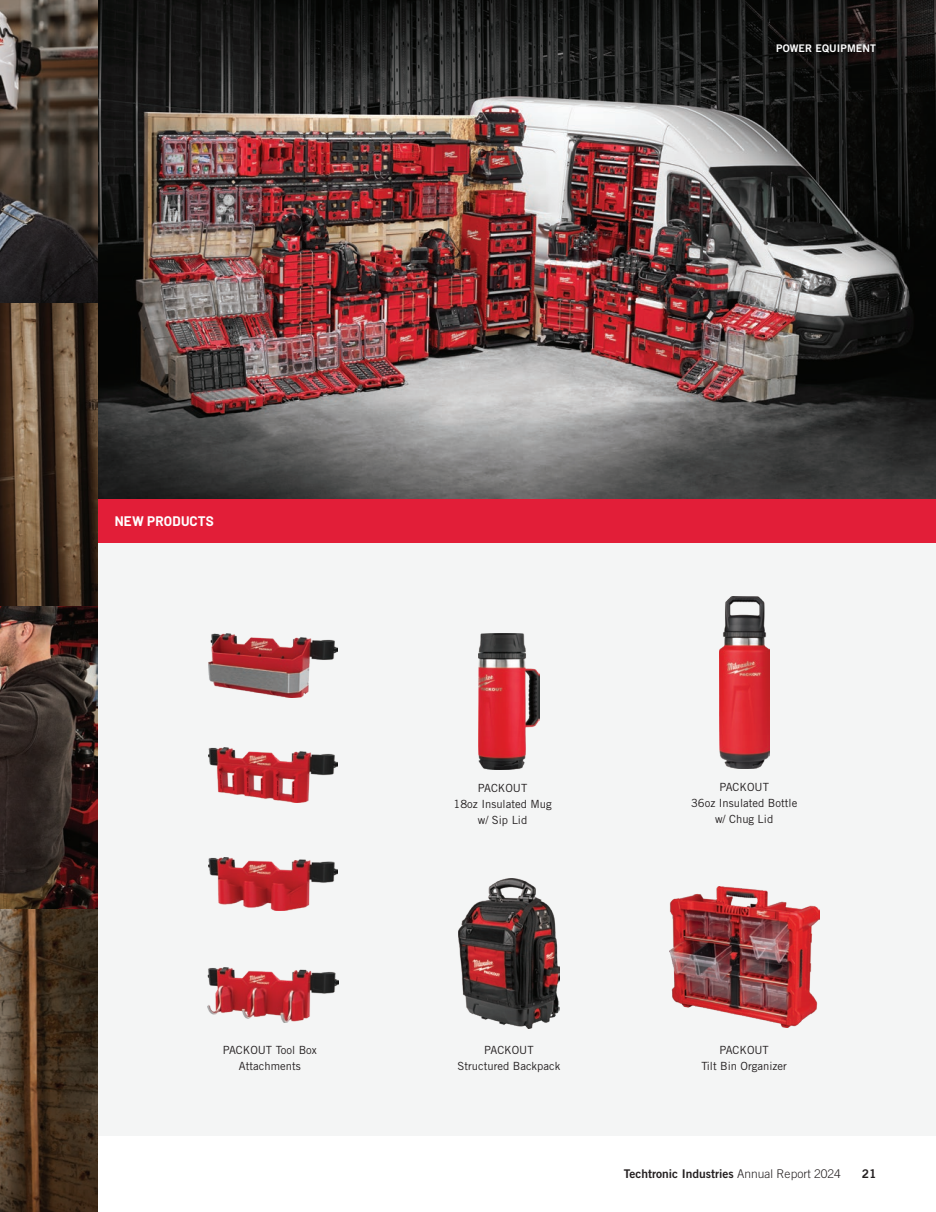
<style>
.page{position:relative;width:936px;height:1212px;background:#fff}
.page>*{position:absolute;margin:0;border:0;box-sizing:border-box;transform-origin:0 0}
.t1{font:700 13.5px "Barlow";letter-spacing:.015em;color:#fff}
.t2{font:12px "Trade Gothic LT Pro Bd 2";color:#231f20}
.t3{font:11.25px/15.8px "Trade Gothic LT Pro";color:#231f20;text-align:center}
.t4{font:10.5px "Trade Gothic LT Pro Bd 2";letter-spacing:.01em;color:#fff}
.s1{font-family:"Trade Gothic LT Pro";font-weight:300}
</style>
<div class="page">
<div style="left:98px;top:497px;width:837px;height:638px;background:#f4f5f5"></div>
<div style="left:98px;top:497px;width:837px;height:46px;background:#e21e38"></div>
<img style="left:98px;top:0;width:837px;height:498px">
<img style="left:458px;top:879px;width:101px;height:149px">
<img style="left:207px;top:968px;width:132px;height:54px">
<img style="left:669px;top:886px;width:150px;height:141px">
<img style="left:479px;top:633px;width:60px;height:136px">
<img style="left:719px;top:596px;width:50px;height:172px">
<img style="left:209px;top:748px;width:128px;height:55px">
<img style="left:209px;top:633px;width:128px;height:65px">
<img style="left:209px;top:858px;width:128px;height:52px">
<img style="left:0;top:909px;width:98px;height:303px">
<svg style="left:0;top:606px;width:98px;height:303px;background:#3e2d27"></svg>
<svg style="left:0;top:303px;width:98px;height:303px;background:#53402e"></svg>
<svg style="left:0;top:0;width:98px;height:303px;background:#473f39"></svg>
<svg style="left:765px;top:33px;width:120px;height:30px;background:#151211"></svg>
<p class="t4" style="left:776px;top:42px;width:101px">POWER EQUIPMENT</p>
<p class="t1" style="left:115px;top:511px;width:101px">NEW PRODUCTS</p>
<p class="t3" style="left:223px;top:1042px;width:95px">PACKOUT Tool Box<br>Attachments</p>
<p class="t3" style="left:453px;top:780px;width:100px">PACKOUT<br>18oz Insulated Mug w/ Sip Lid</p>
<p class="t3" style="left:691px;top:779px;width:108px">PACKOUT<br>36oz Insulated Bottle w/ Chug Lid</p>
<p class="t3" style="left:457px;top:1042px;width:104px">PACKOUT<br>Structured Backpack</p>
<p class="t3" style="left:701px;top:1042px;width:87px">PACKOUT<br>Tilt Bin Organizer</p>
<p class="t2" style="left:623px;top:1166px;width:218px">Techtronic Industries <span class="s1">Annual Report 2024</span></p>
<p class="t2" style="left:861px;top:1166px;width:16px">21</p>
</div>
